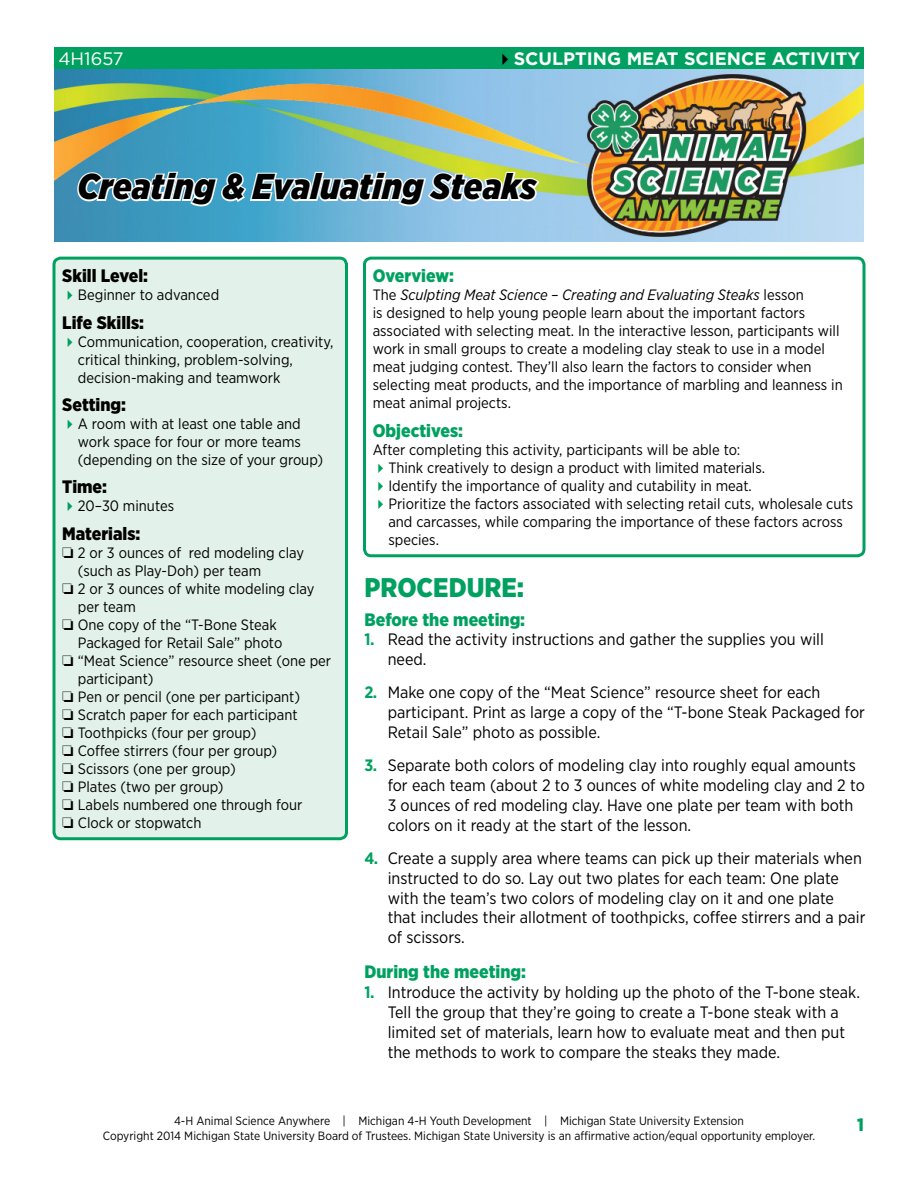
<style>
.page{position:relative;width:918px;height:1188px;background:#fff}
.page>*{position:absolute;margin:0;border:0;box-sizing:border-box;transform-origin:0 0}
.References{font:italic 900 36px "Gotham Narrow";color:#000}
.Subhead1{font:900 27px "Gotham Narrow";color:#00a160}
.Subhead2{font:900 18px "Gotham Narrow";color:#00a160}
.Sidebar_Subhead{font:900 18px "Gotham Narrow";color:#000}
.Series_title{font:700 18px "Gotham";color:#fff}
.Series_title-2{font:18px "Gotham";color:#fff}
.t1{font:16.5px/19.8px "Gotham Narrow";color:#000}
.Sidebar_Body{font:15px/18px "Gotham Narrow";color:#000}
.t2{font:12px/14.4px "Gotham Narrow";color:#000;text-align:center}
.s1{color:#000}
.s2{font-style:italic}
.s3{font-weight:700;color:#00a160}
</style>
<div class="page">
<img style="left:54px;top:68px;width:810px;height:174px">
<div style="left:54px;top:47px;width:810px;height:21px;background:#00a160"></div>
<svg style="left:76px;top:170px;width:465px;height:38px"></svg>
<div style="left:363px;top:257px;width:503px;height:300px;border:3px solid #00a160;border-radius:7px"></div>
<div style="left:54px;top:258px;width:292px;height:581px;background:#e2f1e9;border-radius:7px"></div>
<div style="left:52px;top:257px;width:296px;height:583px;border:3px solid #00a160;border-radius:7px"></div>
<p class="Series_title-2" style="left:58px;top:47px;width:67px">4H1657</p>
<p class="Series_title" style="left:496px;top:46px;width:366px"><span class="s1">✔</span>SCULPTING MEAT SCIENCE ACTIVITY</p>
<p class="References" style="left:77px;top:163px;width:461px">Creating &amp; Evaluating Steaks</p>
<p class="Sidebar_Subhead" style="left:62px;top:264px;width:87px">Skill Level:</p>
<p class="Sidebar_Body" style="left:78px;top:286px;width:143px">Beginner to advanced</p>
<p class="Sidebar_Subhead" style="left:62px;top:310px;width:83px">Life Skills:</p>
<p class="Sidebar_Body" style="left:78px;top:332px;width:257px">Communication, cooperation, creativity, critical thinking, problem-solving, decision-making and teamwork</p>
<p class="Sidebar_Subhead" style="left:62px;top:393px;width:65px">Setting:</p>
<p class="Sidebar_Body" style="left:78px;top:414px;width:247px">A room with at least one table and work space for four or more teams (depending on the size of your group)</p>
<p class="Sidebar_Subhead" style="left:62px;top:475px;width:46px">Time:</p>
<p class="Sidebar_Body" style="left:78px;top:497px;width:98px">20–30 minutes</p>
<p class="Sidebar_Subhead" style="left:62px;top:521px;width:80px">Materials:</p>
<p class="Sidebar_Body" style="left:78px;top:543px;width:228px;text-indent:-16px">❏ 2 or 3 ounces of red modeling clay (such as Play-Doh) per team</p>
<p class="Sidebar_Body" style="left:78px;top:579px;width:238px;text-indent:-16px">❏ 2 or 3 ounces of white modeling clay per team</p>
<p class="Sidebar_Body" style="left:78px;top:615px;width:206px;text-indent:-16px">❏ One copy of the “T-Bone Steak<br>Packaged for Retail Sale” photo</p>
<p class="Sidebar_Body" style="left:78px;top:651px;width:255px;text-indent:-16px">❏ “Meat Science” resource sheet (one per participant)</p>
<p class="Sidebar_Body" style="left:62px;top:687px;width:239px">❏ Pen or pencil (one per participant)</p>
<p class="Sidebar_Body" style="left:62px;top:705px;width:237px">❏ Scratch paper for each participant</p>
<p class="Sidebar_Body" style="left:62px;top:723px;width:196px">❏ Toothpicks (four per group)</p>
<p class="Sidebar_Body" style="left:62px;top:741px;width:217px">❏ Coffee stirrers (four per group)</p>
<p class="Sidebar_Body" style="left:62px;top:759px;width:175px">❏ Scissors (one per group)</p>
<p class="Sidebar_Body" style="left:62px;top:777px;width:163px">❏ Plates (two per group)</p>
<p class="Sidebar_Body" style="left:62px;top:795px;width:242px">❏ Labels numbered one through four</p>
<p class="Sidebar_Body" style="left:62px;top:813px;width:141px">❏ Clock or stopwatch</p>
<p class="Subhead2" style="left:373px;top:264px;width:83px">Overview:</p>
<p class="Sidebar_Body" style="left:373px;top:286px;width:472px">The <span class="s2">Sculpting Meat Science – Creating and Evaluating Steaks</span> lesson<br>is designed to help young people learn about the important factors associated with selecting meat. In the interactive lesson, participants will work in small groups to create a modeling clay steak to use in a model meat judging contest. They’ll also learn the factors to consider when selecting meat products, and the importance of marbling and leanness in meat animal projects.</p>
<p class="Subhead2" style="left:373px;top:418px;width:92px">Objectives:</p>
<p class="Sidebar_Body" style="left:373px;top:440px;width:369px">After completing this activity, participants will be able to:</p>
<p class="Sidebar_Body" style="left:388px;top:458px;width:378px">Think creatively to design a product with limited materials.</p>
<p class="Sidebar_Body" style="left:388px;top:476px;width:365px">Identify the importance of quality and cutability in meat.</p>
<p class="Sidebar_Body" style="left:388px;top:494px;width:466px">Prioritize the factors associated with selecting retail cuts, wholesale cuts and carcasses, while comparing the importance of these factors across species.</p>
<p class="Subhead1" style="left:364px;top:570px;width:161px">PROCEDURE:</p>
<p class="Subhead2" style="left:364px;top:607px;width:162px">Before the meeting:</p>
<p class="t1" style="left:388px;top:629px;width:438px;text-indent:-23px"><span class="s3">1.</span> Read the activity instructions and gather the supplies you will need.</p>
<p class="t1" style="left:388px;top:682px;width:479px;text-indent:-23px"><span class="s3">2.</span> Make one copy of the “Meat Science” resource sheet for each participant. Print as large a copy of the “T-bone Steak Packaged for<br>Retail Sale” photo as possible.</p>
<p class="t1" style="left:388px;top:755px;width:479px;text-indent:-23px"><span class="s3">3.</span> Separate both colors of modeling clay into roughly equal amounts for each team (about 2 to 3 ounces of white modeling clay and 2 to 3 ounces of red modeling clay. Have one plate per team with both colors on it ready at the start of the lesson.</p>
<p class="t1" style="left:388px;top:848px;width:479px;text-indent:-23px"><span class="s3">4.</span> Create a supply area where teams can pick up their materials when instructed to do so. Lay out two plates for each team: One plate with the team’s two colors of modeling clay on it and one plate that includes their allotment of toothpicks, coffee stirrers and a pair of scissors.</p>
<p class="Subhead2" style="left:364px;top:960px;width:163px">During the meeting:</p>
<p class="t1" style="left:388px;top:982px;width:474px;text-indent:-23px"><span class="s3">1.</span> Introduce the activity by holding up the photo of the T-bone steak.<br>Tell the group that they’re going to create a T-bone steak with a limited set of materials, learn how to evaluate meat and then put the methods to work to compare the steaks they made.</p>
<p class="t2" style="left:103px;top:1114px;width:714px">4-H Animal Science Anywhere | Michigan 4-H Youth Development | Michigan State University Extension<br>Copyright 2014 Michigan State University Board of Trustees. Michigan State University is an affirmative action/equal opportunity employer.</p>
<p class="Subhead2" style="left:857px;top:1113px;width:8px">1</p>
</div>
